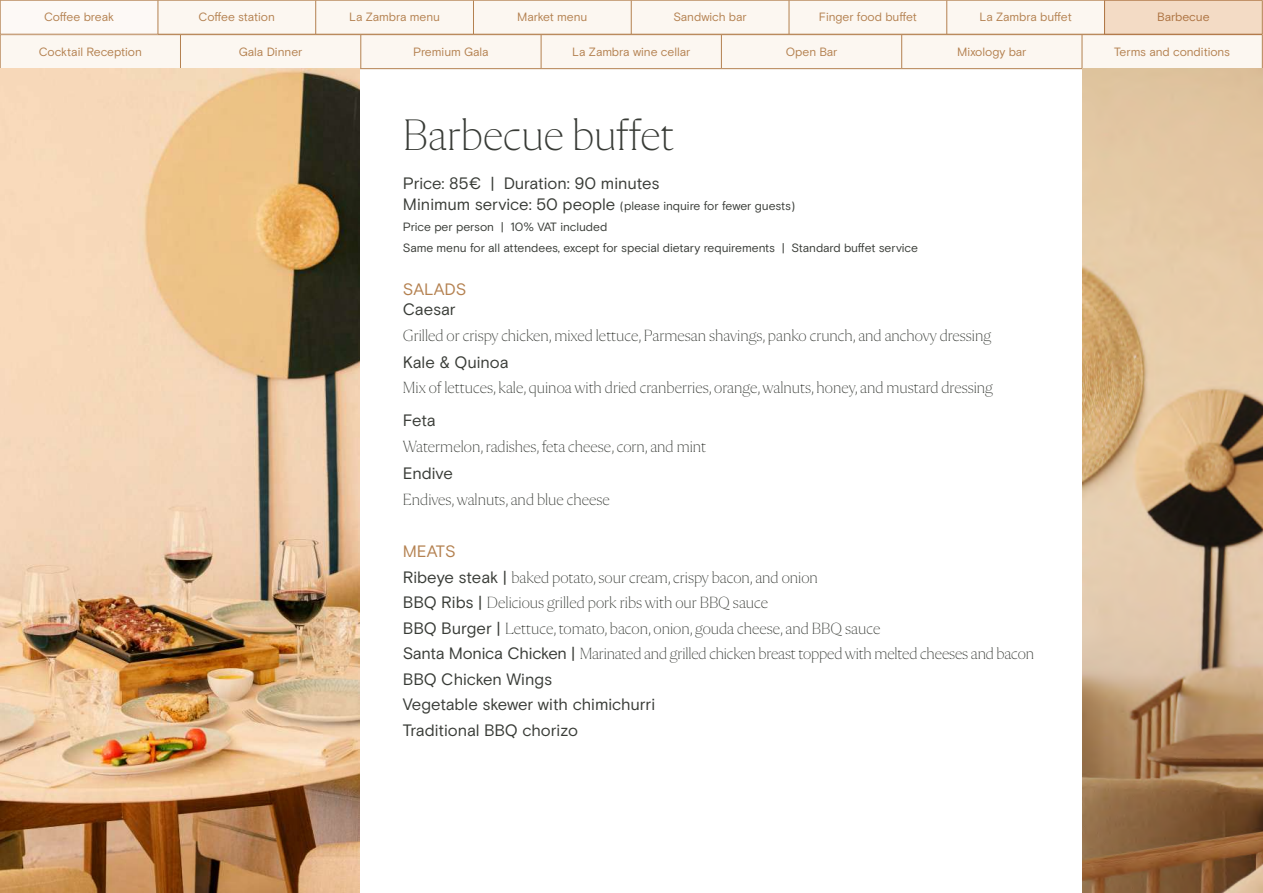
<style>
.page{position:relative;width:1263px;height:893px;background:#fff}
.page>*{position:absolute;margin:0;border:0;box-sizing:border-box;transform-origin:0 0}
.t1{font:200 45px "Flecha M";color:#383b36}
.t2{font:200 16.5px/25.5px "Flecha M";color:#383b36}
.t3{font:16.5px/25.5px "Basis Grotesque";letter-spacing:-.005em;color:#383b36}
.t4{font:16.5px "Basis Grotesque";letter-spacing:-.01em;color:#b48150}
.t5{font:12px "Basis Grotesque";letter-spacing:-.01em;color:#b48150}
.t6{font:12px/21px "Basis Grotesque";letter-spacing:-.01em;color:#383b36}
.s1{font-size:16.5px}
.s2{font-family:"Basis Grotesque";font-weight:400}
</style>
<div class="page">
<hr style="left:1262px;top:35px;width:1px;height:33px;background:#b48150">
<div style="left:0;top:1px;width:1262px;height:68px;background:#fcf7f1"></div>
<hr style="left:0;top:0;width:158px;height:1px;background:#b48150">
<hr style="left:0;top:0;width:1px;height:34px;background:#b48150">
<hr style="left:158px;top:0;width:158px;height:1px;background:#b48150">
<hr style="left:158px;top:0;width:1px;height:34px;background:#b48150">
<hr style="left:316px;top:0;width:157px;height:1px;background:#b48150">
<hr style="left:315px;top:0;width:1px;height:34px;background:#b48150">
<hr style="left:473px;top:0;width:158px;height:1px;background:#b48150">
<hr style="left:473px;top:0;width:1px;height:34px;background:#b48150">
<hr style="left:631px;top:0;width:158px;height:1px;background:#b48150">
<hr style="left:631px;top:0;width:1px;height:34px;background:#b48150">
<hr style="left:789px;top:0;width:158px;height:1px;background:#b48150">
<hr style="left:789px;top:0;width:1px;height:34px;background:#b48150">
<hr style="left:947px;top:0;width:157px;height:1px;background:#b48150">
<hr style="left:946px;top:0;width:1px;height:34px;background:#b48150">
<hr style="left:1262px;top:0;width:1px;height:34px;background:#b48150">
<hr style="left:0;top:34px;width:158px;height:1px;background:#b48150">
<hr style="left:158px;top:34px;width:158px;height:1px;background:#b48150">
<hr style="left:316px;top:34px;width:157px;height:1px;background:#b48150">
<hr style="left:473px;top:34px;width:158px;height:1px;background:#b48150">
<hr style="left:631px;top:34px;width:158px;height:1px;background:#b48150">
<hr style="left:789px;top:34px;width:158px;height:1px;background:#b48150">
<hr style="left:947px;top:34px;width:157px;height:1px;background:#b48150">
<hr style="left:1104px;top:34px;width:158px;height:1px;background:#b48150">
<img style="left:0;top:69px;width:359px;height:824px">
<img style="left:1082px;top:69px;width:181px;height:824px">
<div style="left:1104px;top:0;width:158px;height:34px;background:#f3dbc5"></div>
<p class="t5" style="left:44px;top:10px;width:71px">Coffee break</p>
<p class="t5" style="left:199px;top:10px;width:78px">Coffee station</p>
<p class="t5" style="left:349px;top:10px;width:92px">La Zambra menu</p>
<p class="t5" style="left:517px;top:10px;width:72px">Market menu</p>
<p class="t5" style="left:673px;top:10px;width:75px">Sandwich bar</p>
<p class="t5" style="left:819px;top:10px;width:100px">Finger food buffet</p>
<p class="t5" style="left:979px;top:10px;width:94px">La Zambra buffet</p>
<p class="t5" style="left:1157px;top:10px;width:54px">Barbecue</p>
<p class="t5" style="left:39px;top:45px;width:105px">Cocktail Reception</p>
<p class="t5" style="left:239px;top:45px;width:65px">Gala Dinner</p>
<p class="t5" style="left:413px;top:45px;width:77px">Premium Gala</p>
<p class="t5" style="left:572px;top:45px;width:120px">La Zambra wine cellar</p>
<p class="t5" style="left:786px;top:45px;width:53px">Open Bar</p>
<p class="t5" style="left:957px;top:45px;width:71px">Mixology bar</p>
<p class="t5" style="left:1114px;top:45px;width:117px">Terms and conditions</p>
<h1 class="t1" style="left:403px;top:110px;width:273px">Barbecue buffet</h1>
<p class="t3" style="left:403px;top:170px;width:258px">Price: 85€ | Duration: 90 minutes</p>
<p class="t6" style="left:403px;top:195px;width:517px"><span class="s1">Minimum service: 50 people</span> (please inquire for fewer guests)<br>Price per person | 10% VAT included<br>Same menu for all attendees, except for special dietary requirements | Standard buffet service</p>
<p class="t4" style="left:403px;top:280px;width:65px">SALADS</p>
<p class="t3" style="left:403px;top:296px;width:54px">Caesar</p>
<p class="t2" style="left:403px;top:322px;width:590px">Grilled or crispy chicken, mixed lettuce, Parmesan shavings, panko crunch, and anchovy dressing</p>
<p class="t3" style="left:403px;top:349px;width:107px">Kale &amp; Quinoa</p>
<p class="t2" style="left:403px;top:375px;width:592px">Mix of lettuces, kale, quinoa with dried cranberries, orange, walnuts, honey, and mustard dressing</p>
<p class="t3" style="left:403px;top:408px;width:34px">Feta</p>
<p class="t2" style="left:403px;top:434px;width:305px">Watermelon, radishes, feta cheese, corn, and mint</p>
<p class="t3" style="left:403px;top:460px;width:51px">Endive</p>
<p class="t2" style="left:403px;top:486px;width:209px">Endives, walnuts, and blue cheese</p>
<p class="t4" style="left:403px;top:542px;width:54px">MEATS</p>
<p class="t2" style="left:403px;top:564px;width:633px"><span class="s2">Ribeye steak |</span> baked potato, sour cream, crispy bacon, and onion<br><span class="s2">BBQ Ribs |</span> Delicious grilled pork ribs with our BBQ sauce<br><span class="s2">BBQ Burger |</span> Lettuce, tomato, bacon, onion, gouda cheese, and BBQ sauce<br><span class="s2">Santa Monica Chicken |</span> Marinated and grilled chicken breast topped with melted cheeses and bacon</p>
<p class="t3" style="left:403px;top:666px;width:254px">BBQ Chicken Wings<br>Vegetable skewer with chimichurri<br>Traditional BBQ chorizo</p>
</div>
